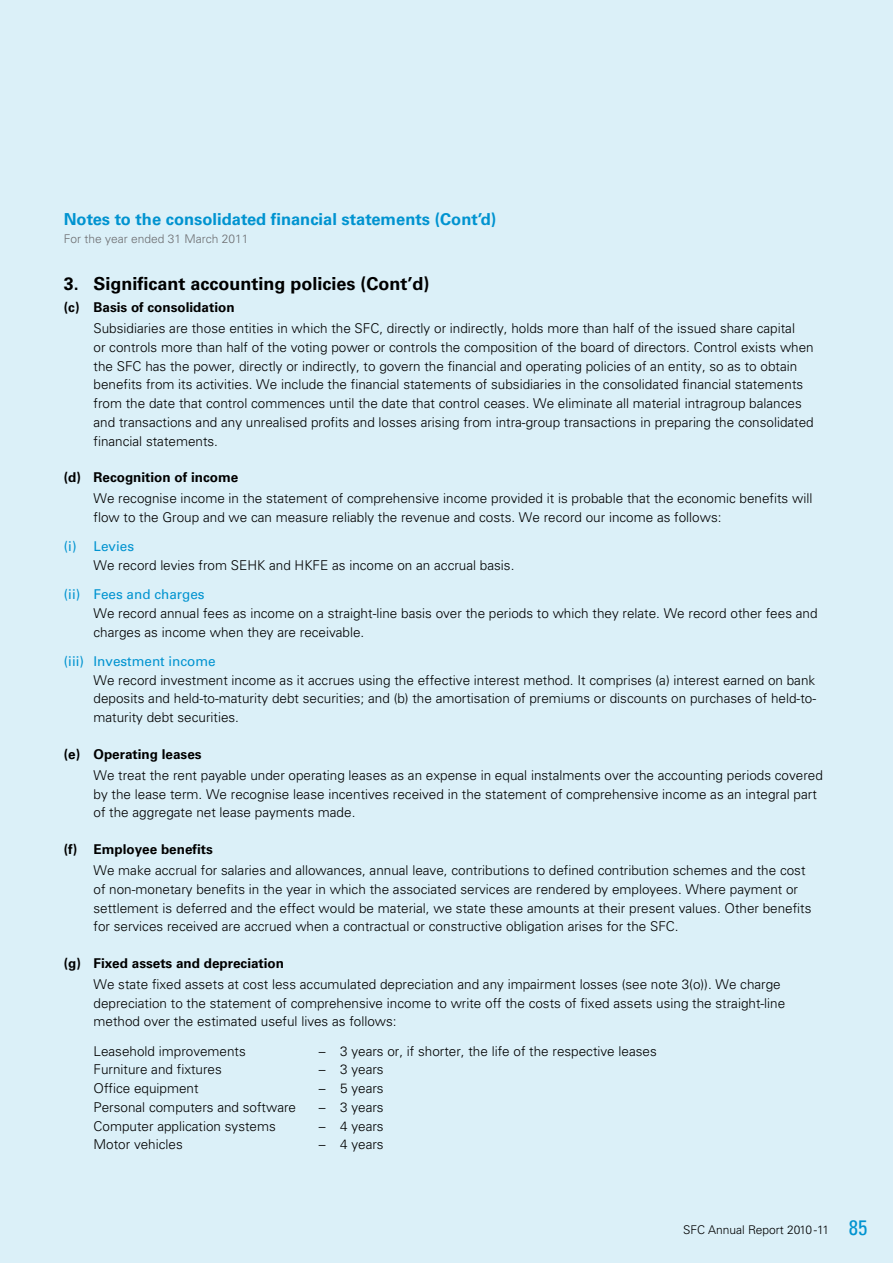
<style>
.page{position:relative;width:893px;height:1263px;background:#dbf0f8}
.page>*{position:absolute;margin:0;border:0;box-sizing:border-box;transform-origin:0 0}
.t1{font:700 18px "Univers";color:#000}
.t2{font:700 16.5px "Univers";color:#0093d0}
.t3{font:300 13.5px/18.8px "Univers";color:#000}
.t4{font:700 13.5px "Univers";color:#000}
.t5{font:13.5px "Univers";color:#0093d0}
.t6{font:300 12px "Univers";color:#6d6e71}
.t7{font:300 12px "Univers";color:#000}
.s1{font-weight:400;font-stretch:condensed;font-size:21px;color:#0093d0}
</style>
<div class="page">
<p class="t2" style="left:64px;top:209px;width:434px">Notes to the consolidated financial statements (Cont’d)</p>
<p class="t6" style="left:64px;top:231px;width:186px">For the year ended 31 March 2011</p>
<h1 class="t1" style="left:64px;top:273px;width:367px">3. Significant accounting policies (Cont’d)</h1>
<p class="t4" style="left:64px;top:299px;width:172px">(c) Basis of consolidation</p>
<p class="t3" style="left:94px;top:319px;width:722px">Subsidiaries are those entities in which the SFC, directly or indirectly, holds more than half of the issued share capital<br>or controls more than half of the voting power or controls the composition of the board of directors. Control exists when the SFC has the power, directly or indirectly, to govern the financial and operating policies of an entity, so as to obtain benefits from its activities. We include the financial statements of subsidiaries in the consolidated financial statements from the date that control commences until the date that control ceases. We eliminate all material intragroup balances and transactions and any unrealised profits and losses arising from intra-group transactions in preparing the consolidated financial statements.</p>
<p class="t4" style="left:64px;top:470px;width:176px">(d) Recognition of income</p>
<p class="t3" style="left:94px;top:489px;width:720px">We recognise income in the statement of comprehensive income provided it is probable that the economic benefits will flow to the Group and we can measure reliably the revenue and costs. We record our income as follows:</p>
<p class="t5" style="left:64px;top:538px;width:72px">(i) Levies</p>
<p class="t3" style="left:94px;top:556px;width:422px">We record levies from SEHK and HKFE as income on an accrual basis.</p>
<p class="t5" style="left:64px;top:586px;width:142px">(ii) Fees and charges</p>
<p class="t3" style="left:94px;top:604px;width:725px">We record annual fees as income on a straight-line basis over the periods to which they relate. We record other fees and charges as income when they are receivable.</p>
<p class="t5" style="left:64px;top:653px;width:154px">(iii) Investment income</p>
<p class="t3" style="left:94px;top:671px;width:724px;text-align:justify">We record investment income as it accrues using the effective interest method. It comprises (a) interest earned on bank deposits and held-to-maturity debt securities; and (b) the amortisation of premiums or discounts on purchases of held-to&shy;maturity debt securities.</p>
<p class="t4" style="left:64px;top:746px;width:139px">(e) Operating leases</p>
<p class="t3" style="left:94px;top:766px;width:731px">We treat the rent payable under operating leases as an expense in equal instalments over the accounting periods covered by the lease term. We recognise lease incentives received in the statement of comprehensive income as an integral part of the aggregate net lease payments made.</p>
<p class="t4" style="left:64px;top:841px;width:151px">(f) Employee benefits</p>
<p class="t3" style="left:94px;top:861px;width:719px">We make accrual for salaries and allowances, annual leave, contributions to defined contribution schemes and the cost of non-monetary benefits in the year in which the associated services are rendered by employees. Where payment or settlement is deferred and the effect would be material, we state these amounts at their present values. Other benefits for services received are accrued when a contractual or constructive obligation arises for the SFC.</p>
<p class="t4" style="left:64px;top:955px;width:222px">(g) Fixed assets and depreciation</p>
<p class="t3" style="left:94px;top:975px;width:693px">We state fixed assets at cost less accumulated depreciation and any impairment losses (see note 3(o)). We charge depreciation to the statement of comprehensive income to write off the costs of fixed assets using the straight-line method over the estimated useful lives as follows:</p>
<p class="t3" style="left:94px;top:1041px;width:154px">Leasehold improvements</p>
<p class="t3" style="left:319px;top:1041px;width:339px">– 3 years or, if shorter, the life of the respective leases</p>
<p class="t3" style="left:94px;top:1060px;width:130px">Furniture and fixtures</p>
<p class="t3" style="left:319px;top:1060px;width:66px">– 3 years</p>
<p class="t3" style="left:94px;top:1079px;width:107px">Office equipment</p>
<p class="t3" style="left:319px;top:1079px;width:66px">– 5 years</p>
<p class="t3" style="left:94px;top:1098px;width:204px">Personal computers and software</p>
<p class="t3" style="left:319px;top:1098px;width:66px">– 3 years</p>
<p class="t3" style="left:94px;top:1116px;width:184px">Computer application systems</p>
<p class="t3" style="left:319px;top:1116px;width:66px">– 4 years</p>
<p class="t3" style="left:94px;top:1135px;width:91px">Motor vehicles</p>
<p class="t3" style="left:319px;top:1135px;width:66px">– 4 years</p>
<p class="t7" style="left:683px;top:1222px;width:186px">SFC Annual Report 2010 -11 <span class="s1">85</span></p>
</div>
